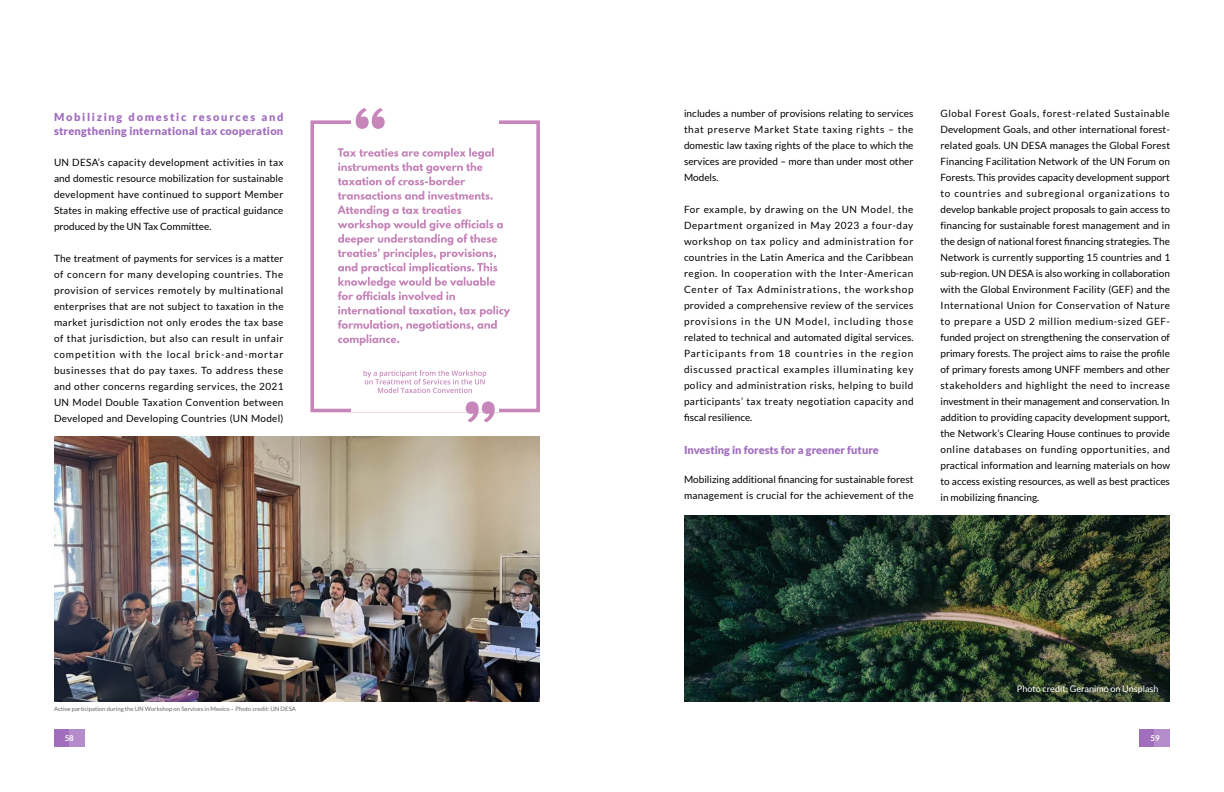
<style>
.page{position:relative;width:1224px;height:792px;background:#fff}
.page>*{position:absolute;margin:0;border:0;box-sizing:border-box;transform-origin:0 0}
.main_body{font:900 11px/14px "Lato";letter-spacing:.02em;color:#a16ebe}
.黑色小标题{font:900 11px "Lato";color:#a16ebe}
.main_body-2{font:10px/16px "Lato";letter-spacing:.01em;color:#000;text-align:justify}
.段落样式1{font:10px/16px "Lato";color:#000}
.t1{font:9px "Lato";color:#fff}
.t2{font:700 8px "Lato";color:#fff}
.t3{font:6px "Lato";color:#666}
.s1{font-family:"Adobe Song Std";font-weight:300}
</style>
<div class="page">
<div style="left:54px;top:729px;width:15px;height:18px;background:#a16ebe"></div>
<div style="left:69px;top:729px;width:15px;height:18px;background:#b48bcb"></div>
<div style="left:1140px;top:729px;width:15px;height:18px;background:#a16ebe"></div>
<div style="left:1155px;top:729px;width:15px;height:18px;background:#b48bcb"></div>
<div style="left:311px;top:121px;width:229px;height:291px;border:4px solid #c786ba"></div>
<div style="left:351px;top:121px;width:147px;height:291px;background:#fff"></div>
<svg style="left:337px;top:148px;width:173px;height:198px"></svg>
<svg style="left:364px;top:370px;width:122px;height:23px"></svg>
<svg style="left:356px;top:108px;width:29px;height:21px"></svg>
<svg style="left:466px;top:401px;width:29px;height:21px"></svg>
<img style="left:684px;top:516px;width:486px;height:186px">
<img style="left:54px;top:436px;width:486px;height:266px">
<p class="main_body" style="left:54px;top:109px;width:231px">Mobilizing domestic resources and strengthening international tax cooperation</p>
<p class="main_body-2" style="left:54px;top:154px;width:231px">UN DESA’s capacity development activities in tax and domestic resource mobilization for sustainable development have continued to support Member States in making effective use of practical guidance produced by the UN Tax Committee.</p>
<p class="main_body-2" style="left:54px;top:250px;width:231px">The treatment of payments for services is a matter of concern for many developing countries. The provision of services remotely by multinational enterprises that are not subject to taxation in the market jurisdiction not only erodes the tax base of that jurisdiction, but also can result in unfair competition with the local brick-and-mortar businesses that do pay taxes. To address these and other concerns regarding services, the 2021<br>UN Model Double Taxation Convention between Developed and Developing Countries (UN Model)</p>
<p class="t3" style="left:54px;top:705px;width:243px">Active participation during the UN Workshop on Services in Mexico – Photo credit: UN DESA</p>
<p class="main_body-2" style="left:684px;top:105px;width:231px">includes a number of provisions relating to services that preserve Market State taxing rights – the domestic law taxing rights of the place to which the services are provided – more than under most other Models.</p>
<p class="main_body-2" style="left:684px;top:201px;width:231px">For example, by drawing on the UN Model<span class="s1">,</span> the Department organized in May 2023 a four-day workshop on tax policy and administration for countries in the Latin America and the Caribbean region. In cooperation with the Inter-American Center of Tax Administrations, the workshop provided a comprehensive review of the services provisions in the UN Model, including those related to technical and automated digital services.<br>Participants from 18 countries in the region discussed practical examples illuminating key policy and administration risks, helping to build participants’ tax treaty negotiation capacity and fiscal resilience.</p>
<p class="黑色小标题" style="left:684px;top:443px;width:196px">Investing in forests for a greener future</p>
<p class="段落样式1" style="left:684px;top:471px;width:231px">Mobilizing additional financing for sustainable forest management is crucial for the achievement of the</p>
<p class="段落样式1" style="left:940px;top:105px;width:231px;text-align:justify">Global Forest Goals, forest-related Sustainable Development Goals, and other international forest&shy;related goals. UN DESA manages the Global Forest Financing Facilitation Network of the UN Forum on Forests. This provides capacity development support to countries and subregional organizations to develop bankable project proposals to gain access to financing for sustainable forest management and in the design of national forest financing strategies. The Network is currently supporting 15 countries and 1 sub-region. UN DESA is also working in collaboration with the Global Environment Facility (GEF) and the International Union for Conservation of Nature to prepare a USD 2 million medium-sized GEF&shy;funded project on strengthening the conservation of primary forests. The project aims to raise the profile of primary forests among UNFF members and other stakeholders and highlight the need to increase investment in their management and conservation. In addition to providing capacity development support, the Network’s Clearing House continues to provide online databases on funding opportunities, and practical information and learning materials on how to access existing resources, as well as best practices in mobilizing financing.</p>
<p class="t1" style="left:1017px;top:683px;width:143px">Photo credit: Geranimo on Unsplash</p>
<p class="t2" style="left:65px;top:733px;width:11px">58</p>
<p class="t2" style="left:1150px;top:733px;width:11px">59</p>
</div>
